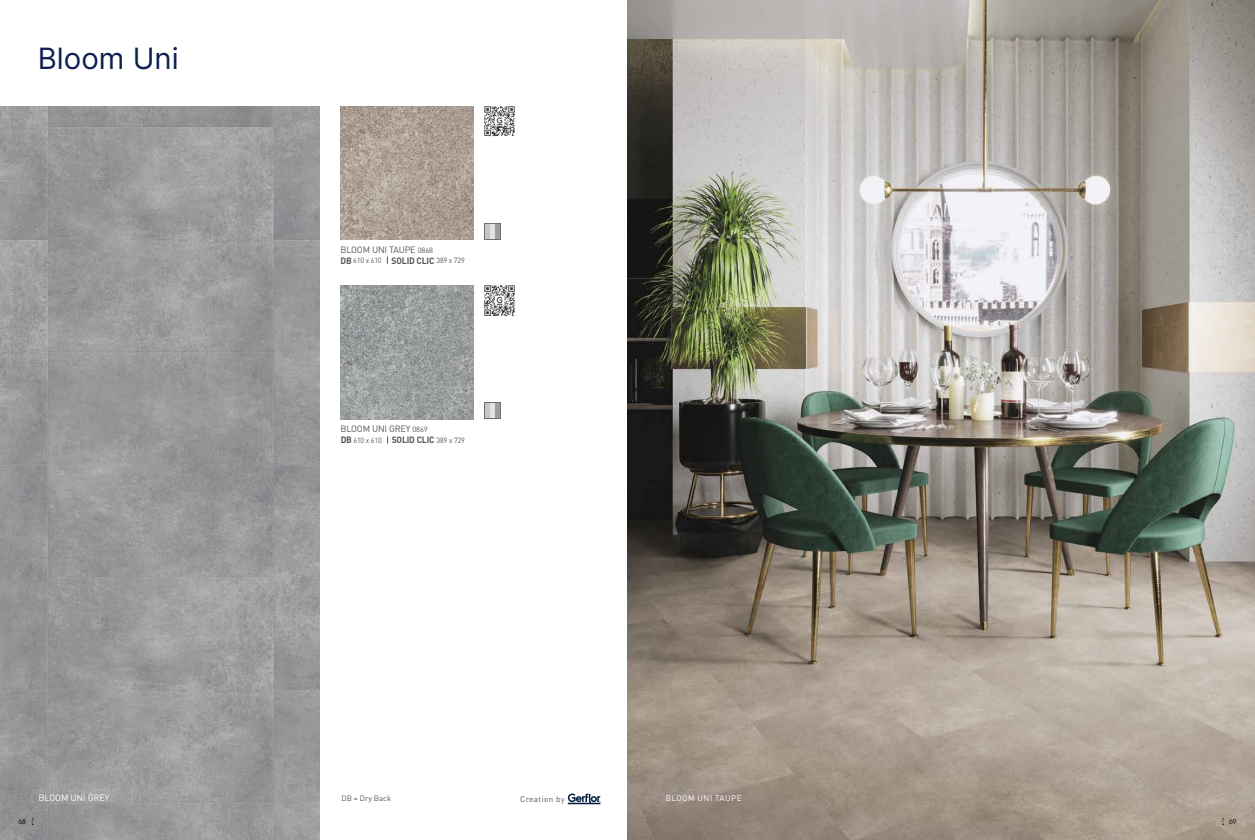
<style>
.page{position:relative;width:1255px;height:840px;background:#fff}
.page>*{position:absolute;margin:0;border:0;box-sizing:border-box;transform-origin:0 0}
.t1{font:29.4px "Inter";color:#0e2050}
.t2{font:9.07px "DIN Pro";letter-spacing:-.02em;color:#575756}
.t3{font:9.07px "DIN Pro";letter-spacing:-.01em;color:#fff}
.t4{font:8.1px "DIN Pro";letter-spacing:.06em;color:#fff}
.t5{font:8.1px "DIN Pro";letter-spacing:.05em;color:#575756}
.t6{font:7.8px "DIN Pro";color:#575756}
.t7{font:7.57px "DIN Pro";letter-spacing:-.02em;color:#575756;scale:.95 1}
.t8{font:6.75px "Avant Garde";color:#000}
.s1{font-size:7.57px}
.s2{font-weight:700;font-size:9.07px}
</style>
<div class="page">
<svg style="left:568px;top:793px;width:32px;height:11px"></svg>
<img style="left:627px;top:0;width:627px;height:840px">
<img style="left:0;top:106px;width:319px;height:734px">
<img style="left:340px;top:106px;width:134px;height:133px">
<img style="left:340px;top:286px;width:134px;height:133px">
<svg style="left:485px;top:223px;width:16px;height:16px"></svg>
<div style="left:490px;top:224px;width:5px;height:14px;background:#e3e3e3"></div>
<div style="left:485px;top:224px;width:5px;height:14px;background:#c6c6c6"></div>
<div style="left:495px;top:224px;width:5px;height:14px;background:#9d9d9c"></div>
<div style="left:485px;top:403px;width:16px;height:16px;background:#706f6f"></div>
<div style="left:490px;top:403px;width:5px;height:15px;background:#e3e3e3"></div>
<div style="left:485px;top:404px;width:5px;height:14px;background:#c6c6c6"></div>
<div style="left:495px;top:403px;width:5px;height:15px;background:#9d9d9c"></div>
<img style="left:485px;top:106px;width:30px;height:30px">
<img style="left:485px;top:286px;width:30px;height:30px">
<h1 class="t1" style="left:38px;top:37px;width:142px">Bloom Uni</h1>
<p class="t3" style="left:39px;top:791px;width:72px">BLOOM UNI GREY</p>
<p class="t2" style="left:340px;top:243px;width:94px">BLOOM UNI TAUPE <span class="s1">0868</span></p>
<p class="t7" style="left:340px;top:255px;width:132px"><span class="s2">DB</span> 610 x 610 <span class="s2">SOLID CLIC</span> 389 x 729</p>
<p class="t2" style="left:340px;top:423px;width:89px">BLOOM UNI GREY <span class="s1">0869</span></p>
<p class="t7" style="left:341px;top:435px;width:132px"><span class="s2">DB</span> 610 x 610 <span class="s2">SOLID CLIC</span> 389 x 729</p>
<p class="t6" style="left:341px;top:792px;width:51px">DB = Dry Back</p>
<p class="t5" style="left:520px;top:792px;width:46px">Creation by</p>
<p class="t4" style="left:666px;top:792px;width:77px">BLOOM UNI TAUPE</p>
<p class="t8" style="left:18px;top:817px;width:9px">68</p>
<p class="t8" style="left:1228px;top:817px;width:9px">69</p>
</div>
